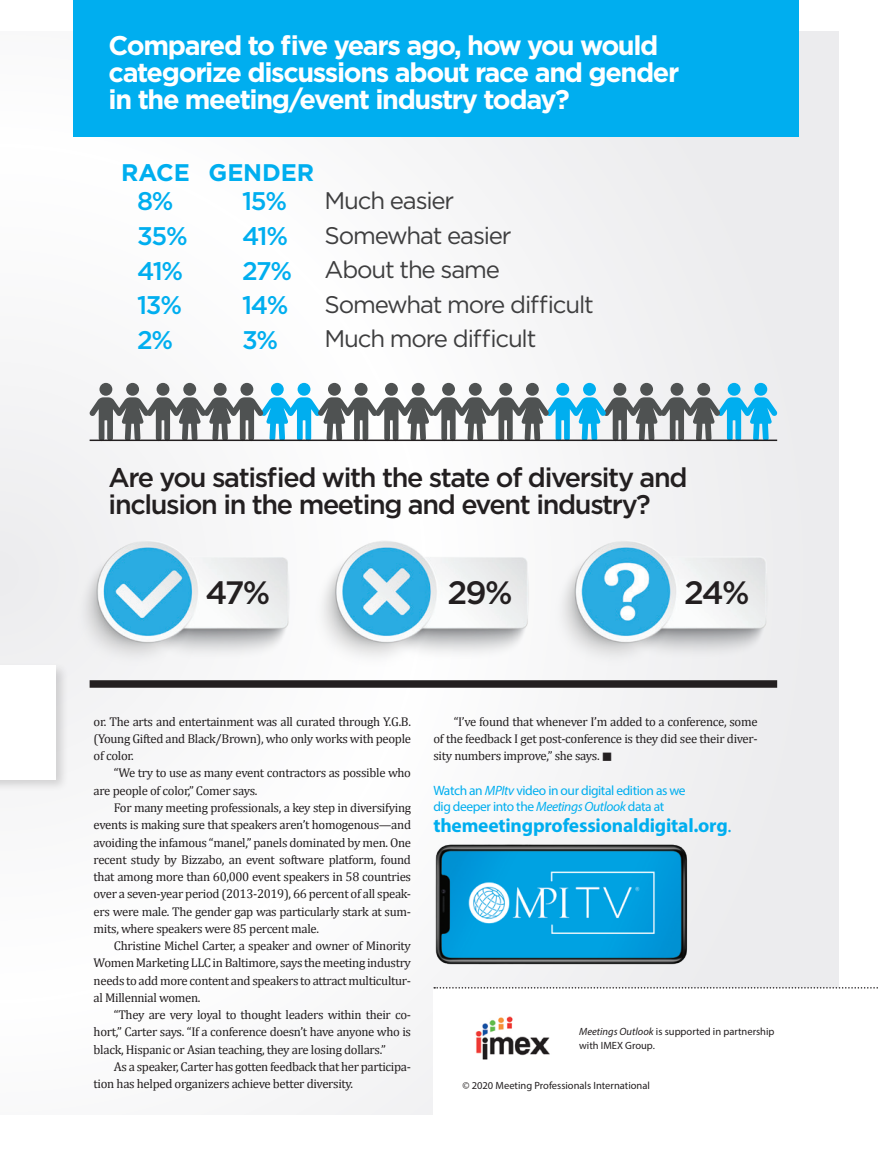
<style>
.page{position:relative;width:878px;height:1175px;background:#fff}
.page>*{position:absolute;margin:0;border:0;box-sizing:border-box;transform-origin:0 0}
.t1{font:500 32.4px "Gotham";color:#231f20}
.t2{font:700 27px/27px "Gotham";letter-spacing:-.05em;color:#fff}
.t3{font:500 27px/27px "Gotham";letter-spacing:-.05em;color:#231f20}
.t4{font:500 25.5px "Gotham";letter-spacing:-.055em;color:#00aeef}
.t5{font:24px "Gotham";letter-spacing:-.05em;color:#3e3e3f}
.t6{font:700 24px "Gotham";letter-spacing:-.005em;color:#00aeef}
.t7{font:700 19.5px "Myriad Pro";letter-spacing:-.01em;color:#00aeef}
.t8{font:13.5px/16.5px "Myriad Pro";letter-spacing:-.03em;color:#00aeef}
.t9{font:12.75px/17.2px "Cambria";letter-spacing:-.025em;color:#231f20;text-align:justify}
.t10{font:10.5px "Myriad Pro";color:#231f20}
.s1{font-style:italic}
.s2{font-weight:400}
</style>
<div class="page">
<div style="left:0;top:32px;width:838px;height:1082px;background:#f7f7f8"></div>
<div style="left:433px;top:988px;width:445px;height:186px;background:#fff"></div>
<img style="left:475px;top:1016px;width:75px;height:44px">
<svg style="left:434px;top:987px;width:444px;height:1px"></svg>
<div style="left:73px;top:0;width:725px;height:137px;background:#00aeef"></div>
<div style="left:0;top:661px;width:69px;height:160px;background:#231f20;opacity:.17"></div>
<div style="left:0;top:665px;width:56px;height:114px;background:#fff"></div>
<div style="left:90px;top:680px;width:687px;height:7px;background:#231f20"></div>
<img style="left:81px;top:541px;width:687px;height:117px">
<div style="left:99px;top:383px;width:13px;height:13px;background:#4f5252;border-radius:50%"></div>
<div style="left:126px;top:383px;width:13px;height:13px;background:#4f5252;border-radius:50%"></div>
<div style="left:727px;top:383px;width:13px;height:13px;background:#00aeef;border-radius:50%"></div>
<div style="left:754px;top:383px;width:13px;height:13px;background:#00aeef;border-radius:50%"></div>
<div style="left:670px;top:383px;width:13px;height:13px;background:#4f5252;border-radius:50%"></div>
<div style="left:697px;top:383px;width:13px;height:13px;background:#4f5252;border-radius:50%"></div>
<div style="left:613px;top:383px;width:13px;height:13px;background:#4f5252;border-radius:50%"></div>
<div style="left:640px;top:383px;width:13px;height:13px;background:#4f5252;border-radius:50%"></div>
<div style="left:556px;top:383px;width:13px;height:13px;background:#00aeef;border-radius:50%"></div>
<div style="left:583px;top:383px;width:13px;height:13px;background:#00aeef;border-radius:50%"></div>
<div style="left:499px;top:383px;width:13px;height:13px;background:#4f5252;border-radius:50%"></div>
<div style="left:526px;top:383px;width:13px;height:13px;background:#4f5252;border-radius:50%"></div>
<div style="left:442px;top:383px;width:13px;height:13px;background:#4f5252;border-radius:50%"></div>
<div style="left:469px;top:383px;width:12px;height:13px;background:#4f5252;border-radius:50%"></div>
<div style="left:385px;top:383px;width:13px;height:13px;background:#4f5252;border-radius:50%"></div>
<div style="left:412px;top:383px;width:12px;height:13px;background:#4f5252;border-radius:50%"></div>
<div style="left:297px;top:383px;width:13px;height:13px;background:#00aeef;border-radius:50%"></div>
<div style="left:271px;top:383px;width:13px;height:13px;background:#00aeef;border-radius:50%"></div>
<div style="left:354px;top:383px;width:13px;height:13px;background:#4f5252;border-radius:50%"></div>
<div style="left:328px;top:383px;width:13px;height:13px;background:#4f5252;border-radius:50%"></div>
<div style="left:240px;top:383px;width:13px;height:13px;background:#4f5252;border-radius:50%"></div>
<div style="left:214px;top:383px;width:12px;height:13px;background:#4f5252;border-radius:50%"></div>
<svg style="left:90px;top:397px;width:687px;height:42px"></svg>
<div style="left:156px;top:383px;width:13px;height:13px;background:#4f5252;border-radius:50%"></div>
<div style="left:183px;top:383px;width:13px;height:13px;background:#4f5252;border-radius:50%"></div>
<hr style="left:90px;top:439px;width:687px;height:2px;background:#231f20">
<img style="left:435px;top:844px;width:253px;height:121px">
<p class="t2" style="left:109px;top:32px;width:572px">Compared to five years ago, how you would categorize discussions about race and gender in the meeting/event industry today?</p>
<p class="t6" style="left:121px;top:156px;width:70px">RACE</p>
<p class="t6" style="left:209px;top:156px;width:107px">GENDER</p>
<p class="t4" style="left:137px;top:185px;width:38px">8%</p>
<p class="t4" style="left:137px;top:219px;width:52px">35%</p>
<p class="t4" style="left:137px;top:254px;width:48px">41%</p>
<p class="t4" style="left:137px;top:288px;width:46px">13%</p>
<p class="t4" style="left:137px;top:323px;width:38px">2%</p>
<p class="t4" style="left:242px;top:185px;width:47px">15%</p>
<p class="t4" style="left:242px;top:219px;width:48px">41%</p>
<p class="t4" style="left:242px;top:254px;width:52px">27%</p>
<p class="t4" style="left:242px;top:288px;width:48px">14%</p>
<p class="t4" style="left:242px;top:323px;width:38px">3%</p>
<p class="t5" style="left:324px;top:185px;width:131px">Much easier</p>
<p class="t5" style="left:324px;top:220px;width:188px">Somewhat easier</p>
<p class="t5" style="left:324px;top:254px;width:177px">About the same</p>
<p class="t5" style="left:324px;top:289px;width:271px">Somewhat more difficult</p>
<p class="t5" style="left:324px;top:323px;width:213px">Much more difficult</p>
<p class="t3" style="left:109px;top:464px;width:580px">Are you satisfied with the state of diversity and inclusion in the meeting and event industry?</p>
<p class="t1" style="left:205px;top:571px;width:66px">47%</p>
<p class="t1" style="left:447px;top:571px;width:67px">29%</p>
<p class="t1" style="left:684px;top:571px;width:67px">24%</p>
<p class="t9" style="left:94px;top:712px;width:319px">or. The arts and entertainment was all curated through Y.G.B. (Young Gifted and Black/Brown), who only works with people of color.</p>
<p class="t9" style="left:94px;top:764px;width:319px;text-indent:20px">“We try to use as many event contractors as possible who are people of color,” Comer says.</p>
<p class="t9" style="left:94px;top:799px;width:319px;text-indent:20px">For many meeting professionals, a key step in diversifying events is making sure that speakers aren’t homogenous—and avoiding the infamous “manel,” panels dominated by men. One recent study by Bizzabo, an event software platform, found that among more than 60,000 event speakers in 58 countries over a seven-year period (2013-2019), 66 percent of all speak&shy;ers were male. The gender gap was particularly stark at sum&shy;mits, where speakers were 85 percent male.</p>
<p class="t9" style="left:94px;top:937px;width:319px;text-indent:20px">Christine Michel Carter, a speaker and owner of Minority Women Marketing LLC in Baltimore, says the meeting industry needs to add more content and speakers to attract multicultur&shy;al Millennial women.</p>
<p class="t9" style="left:94px;top:1006px;width:319px;text-indent:20px">“They are very loyal to thought leaders within their co&shy;hort,” Carter says. “If a conference doesn’t have anyone who is black, Hispanic or Asian teaching, they are losing dollars.”</p>
<p class="t9" style="left:94px;top:1057px;width:319px;text-indent:20px">As a speaker, Carter has gotten feedback that her participa&shy;tion has helped organizers achieve better diversity.</p>
<p class="t9" style="left:433px;top:712px;width:326px;text-indent:20px">“I’ve found that whenever I’m added to a conference, some of the feedback I get post-conference is they did see their diver&shy;sity numbers improve,” she says. ■</p>
<p class="t8" style="left:433px;top:781px;width:254px">Watch an <span class="s1">MPItv</span> video in our digital edition as we dig deeper into the <span class="s1">Meetings Outlook</span> data at</p>
<p class="t7" style="left:433px;top:813px;width:300px">themeetingprofessionaldigital.org<span class="s2">.</span></p>
<p class="t10" style="left:579px;top:1025px;width:197px"><span class="s1">Meetings Outlook</span> is supported in partnership</p>
<p class="t10" style="left:579px;top:1038px;width:77px">with IMEX Group.</p>
<p class="t10" style="left:462px;top:1079px;width:189px">© 2020 Meeting Professionals International</p>
</div>
